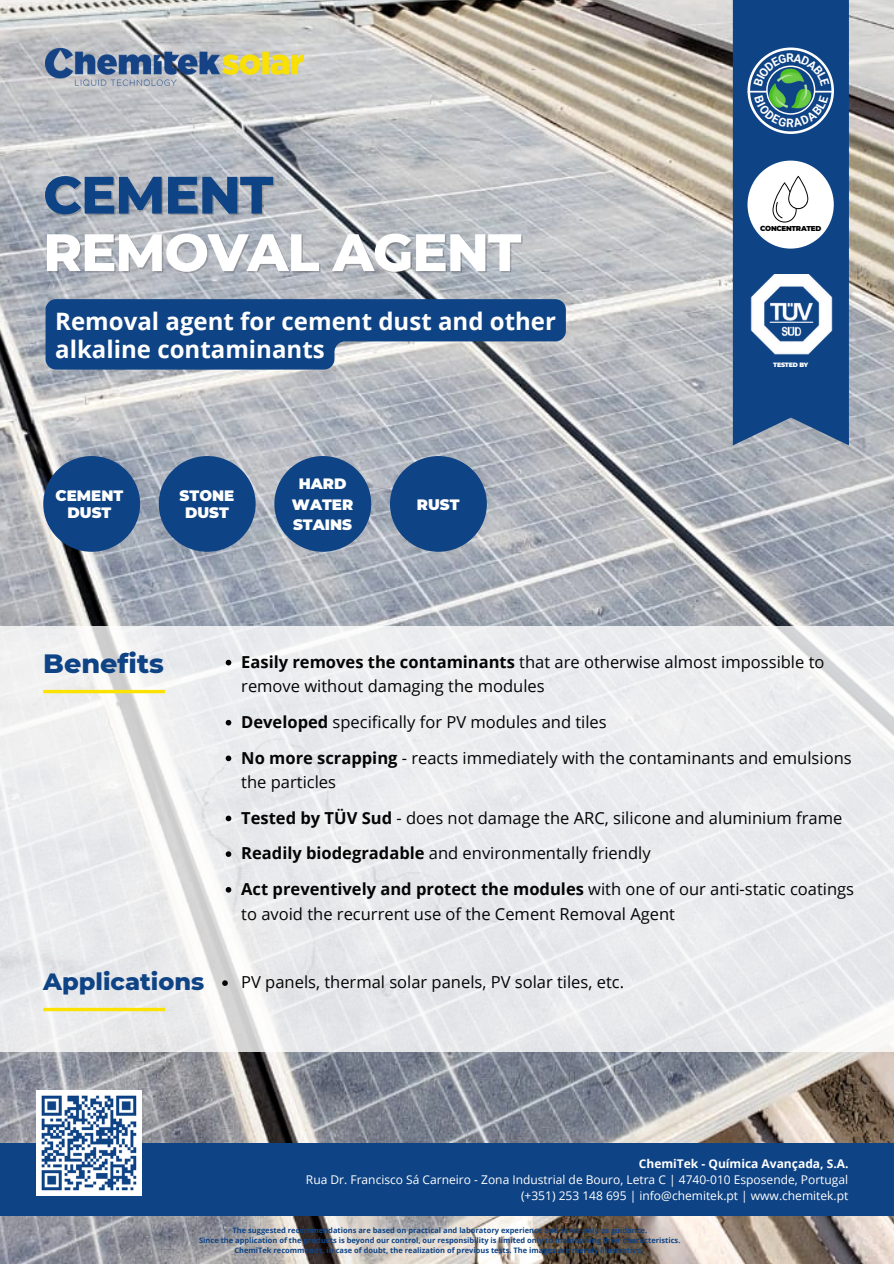
<style>
.page{position:relative;width:894px;height:1264px;background:#fff}
.page>*{position:absolute;margin:0;border:0;box-sizing:border-box;transform-origin:0 0}
.t1{font:800 52.5px "Montserrat";letter-spacing:-.02em;color:#fff}
.t2{font:800 52.5px "Montserrat";letter-spacing:-.02em;color:#0e4385}
.t3{font:800 27px "Montserrat";color:#0e4385}
.t4{font:700 24px/28.2px "Open Sans";color:#fff}
.t5{font:800 24px "Montserrat";color:#0e4385}
.t6{font:16.5px/35.7px "Open Sans";color:#040404}
.t7{font:900 15px/17px "Montserrat";color:#fff;text-align:center}
.t8{font:12px/16px "Open Sans";color:#fff;text-align:right}
.t9{font:700 12px "Open Sans";color:#fff}
.t10{font:700 7.5px/10.1px "Open Sans";color:#0e4385;text-align:center}
.t11{font:900 7.05px "Montserrat";letter-spacing:-.035em;color:#040404}
.t12{font:900 6.3px "Montserrat";letter-spacing:-.035em;color:#fff}
.s1{font-weight:700}
</style>
<div class="page">
<img style="left:0;top:0;width:893px;height:1263px">
<svg style="left:732px;top:0;width:116px;height:445px;fill:#0e4385"></svg>
<div style="left:747px;top:161px;width:86px;height:87px;background:#fff;border-radius:50%"></div>
<svg style="left:772px;top:176px;width:36px;height:46px"></svg>
<img style="left:747px;top:275px;width:87px;height:84px">
<div style="left:0;top:1143px;width:893px;height:72px;background:#0e4385"></div>
<img style="left:37px;top:1090px;width:105px;height:105px">
<svg style="left:0;top:626px;width:893px;height:426px;fill:#e9ebed"></svg>
<hr style="left:43px;top:690px;width:122px;height:3px;background:#fbe200">
<svg style="left:43px;top:1007px;width:122px;height:4px"></svg>
<div style="left:43px;top:456px;width:97px;height:96px;background:#0e4385;border-radius:50%"></div>
<div style="left:159px;top:456px;width:96px;height:96px;background:#0e4385;border-radius:50%"></div>
<div style="left:390px;top:456px;width:96px;height:96px;background:#0e4385;border-radius:50%"></div>
<div style="left:274px;top:456px;width:97px;height:96px;background:#0e4385;border-radius:50%"></div>
<img style="left:46px;top:48px;width:257px;height:37px">
<svg style="left:222px;top:980px;width:6px;height:5px"></svg>
<svg style="left:46px;top:299px;width:519px;height:70px"></svg>
<svg style="left:226px;top:659px;width:5px;height:6px"></svg>
<svg style="left:226px;top:720px;width:5px;height:5px"></svg>
<svg style="left:226px;top:755px;width:5px;height:6px"></svg>
<svg style="left:226px;top:815px;width:5px;height:6px"></svg>
<svg style="left:226px;top:851px;width:5px;height:6px"></svg>
<svg style="left:226px;top:887px;width:5px;height:5px"></svg>
<svg style="left:747px;top:48px;width:86px;height:86px"></svg>
<h1 class="t2" style="left:43px;top:163px;width:231px">CEMENT</h1>
<h1 class="t1" style="left:43px;top:220px;width:479px">REMOVAL AGENT</h1>
<h3 class="t4" style="left:55px;top:306px;width:502px">Removal agent for cement dust and other alkaline contaminants</h3>
<p class="t7" style="left:56px;top:487px;width:69px">CEMENT<br>DUST</p>
<p class="t7" style="left:292px;top:474px;width:63px;line-height:20.2px">HARD<br>WATER<br>STAINS</p>
<p class="t7" style="left:180px;top:487px;width:56px">STONE<br>DUST</p>
<p class="t7" style="left:417px;top:496px;width:44px">RUST</p>
<p class="t11" style="left:760px;top:224px;width:63px">CONCENTRATED</p>
<p class="t12" style="left:773px;top:361px;width:37px">TESTED BY</p>
<h2 class="t3" style="left:43px;top:647px;width:122px">Benefits</h2>
<h3 class="t5" style="left:43px;top:967px;width:162px">Applications</h3>
<p class="t6" style="left:241px;top:649px;width:584px;line-height:24.5px"><span class="s1">Easily removes the contaminants</span> that are otherwise almost impossible to remove without damaging the modules</p>
<p class="t6" style="left:241px;top:703px;width:611px"><span class="s1">Developed</span> specifically for PV modules and tiles<br><span class="s1">No more scrapping</span> - reacts immediately with the contaminants and emulsions</p>
<p class="t6" style="left:241px;top:763px;width:614px">the particles<br><span class="s1">Tested by TÜV Sud</span> - does not damage the ARC, silicone and aluminium frame <span class="s1">Readily biodegradable</span> and environmentally friendly<br><span class="s1">Act preventively and protect the modules</span> with one of our anti-static coatings</p>
<p class="t6" style="left:241px;top:895px;width:435px">to avoid the recurrent use of the Cement Removal Agent</p>
<p class="t6" style="left:241px;top:963px;width:384px">PV panels, thermal solar panels, PV solar tiles, etc.</p>
<p class="t9" style="left:638px;top:1154px;width:211px">ChemiTek - Química Avançada, S.A.</p>
<p class="t8" style="left:306px;top:1170px;width:543px">Rua Dr. Francisco Sá Carneiro - Zona Industrial de Bouro, Letra C | 4740-010 Esposende, Portugal (+351) 253 148 695 | info@chemitek.pt | www.chemitek.pt</p>
<p class="t10" style="left:199px;top:1225px;width:483px">The suggested recommendations are based on practical and laboratory experience and serve only as guidance.<br>Since the application of the products is beyond our control, our responsibility is limited only to maintaining their characteristics.<br>ChemiTek recommends, in case of doubt, the realization of previous tests. The images are merely illustrative.</p>
</div>
